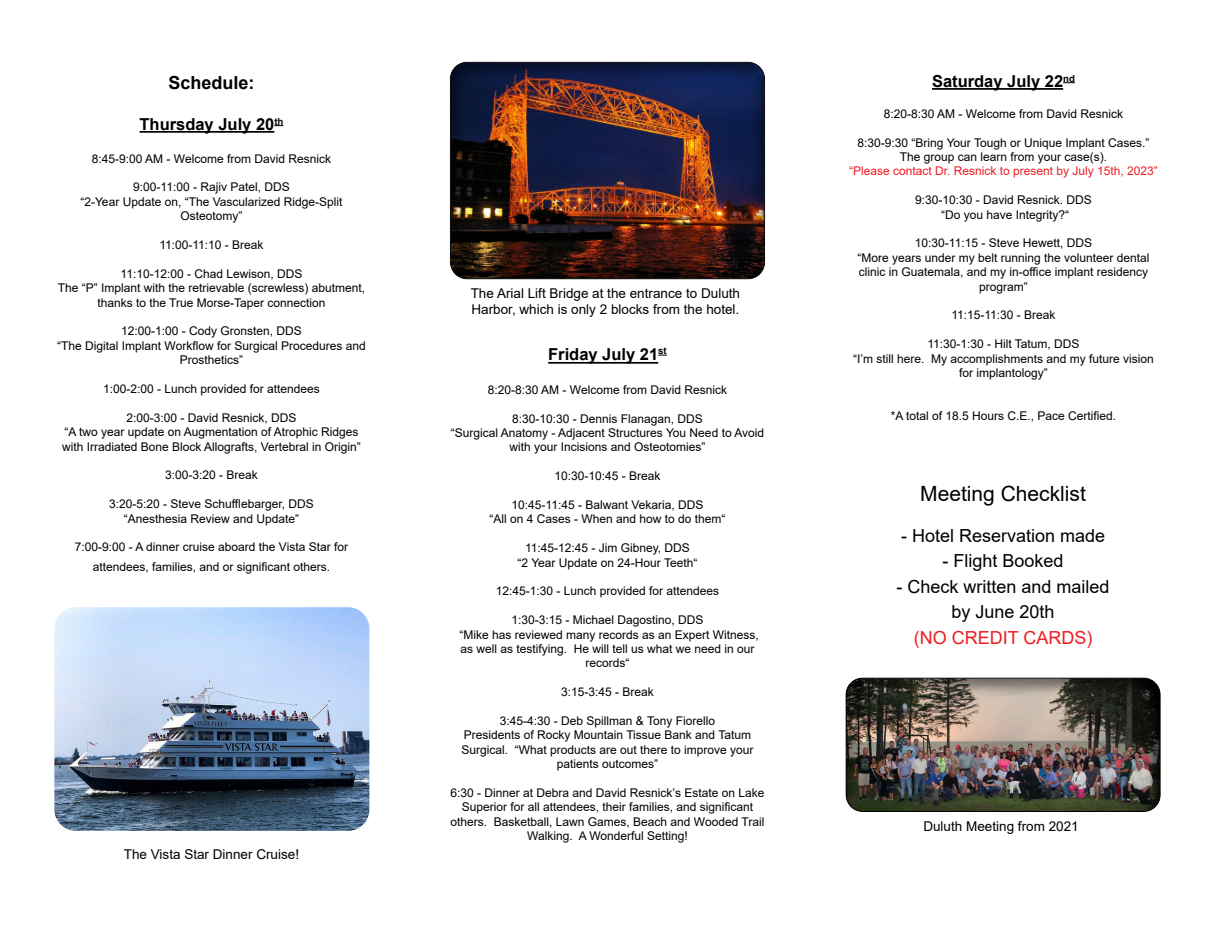
<style>
.page{position:relative;width:1215px;height:945px;background:#fff}
.page>*{position:absolute;margin:0;border:0;box-sizing:border-box;transform-origin:0 0}
.t1{font:21px "Arial";color:#000}
.t2{font:18px "Arial";color:#000}
.t3{font:18px "Arial";color:#ee1d23}
.t4{font:700 18px "Arial";color:#000}
.t5{font:700 16.5px "Arial";color:#000}
.t6{font:13.5px/16.2px "Arial";color:#000}
.t7{font:12px/14.4px "Arial";color:#000;text-align:center}
.t8{font:12px "Arial";color:#ee1d23}
</style>
<div class="page">
<div style="left:449px;top:62px;width:318px;height:220px;background:#231f20;opacity:.5"></div>
<div style="left:844px;top:677px;width:318px;height:137px;background:#231f20;opacity:.5"></div>
<hr style="left:140px;top:131px;width:134px;height:2px;background:#000">
<hr style="left:932px;top:88px;width:131px;height:2px;background:#000">
<svg style="left:1063px;top:82px;width:12px;height:1px"></svg>
<img style="left:54px;top:607px;width:315px;height:224px">
<hr style="left:548px;top:362px;width:110px;height:2px;background:#000">
<p class="t4" style="left:168px;top:70px;width:88px">Schedule:</p>
<p class="t5" style="left:140px;top:113px;width:145px">Thursday July 20<sup>th</sup></p>
<p class="t7" style="left:92px;top:151px;width:241px">8:45-9:00 AM - Welcome from David Resnick</p>
<p class="t7" style="left:133px;top:180px;width:158px">9:00-11:00 - Rajiv Patel, DDS</p>
<p class="t7" style="left:80px;top:194px;width:264px">“2-Year Update on, “The Vascularized Ridge-Split<br>Osteotomy”</p>
<p class="t7" style="left:159px;top:237px;width:106px">11:00-11:10 - Break</p>
<p class="t7" style="left:121px;top:266px;width:183px">11:10-12:00 - Chad Lewison, DDS</p>
<p class="t7" style="left:58px;top:281px;width:309px">The “P” Implant with the retrievable (screwless) abutment, thanks to the True Morse-Taper connection</p>
<p class="t7" style="left:121px;top:324px;width:182px">12:00-1:00 - Cody Gronsten, DDS</p>
<p class="t7" style="left:57px;top:338px;width:310px">“The Digital Implant Workflow for Surgical Procedures and<br>Prosthetics”</p>
<p class="t7" style="left:103px;top:381px;width:218px">1:00-2:00 - Lunch provided for attendees</p>
<p class="t7" style="left:126px;top:410px;width:172px">2:00-3:00 - David Resnick, DDS</p>
<p class="t7" style="left:62px;top:425px;width:300px;text-align:left">“A two year update on Augmentation of Atrophic Ridges with Irradiated Bone Block Allografts, Vertebral in Origin”</p>
<p class="t7" style="left:165px;top:468px;width:94px">3:00-3:20 - Break</p>
<p class="t7" style="left:109px;top:497px;width:206px">3:20-5:20 - Steve Schufflebarger, DDS</p>
<p class="t7" style="left:124px;top:511px;width:177px">“Anesthesia Review and Update”</p>
<p class="t7" style="left:75px;top:537px;width:275px;line-height:19.8px">7:00-9:00 - A dinner cruise aboard the Vista Star for attendees, families, and or significant others.</p>
<p class="t6" style="left:124px;top:846px;width:177px">The Vista Star Dinner Cruise!</p>
<p class="t6" style="left:471px;top:285px;width:271px">The Arial Lift Bridge at the entrance to Duluth<br>Harbor, which is only 2 blocks from the hotel.</p>
<p class="t5" style="left:548px;top:342px;width:120px">Friday July 21<sup>st</sup></p>
<p class="t7" style="left:488px;top:382px;width:241px">8:20-8:30 AM - Welcome from David Resnick</p>
<p class="t7" style="left:451px;top:411px;width:315px">8:30-10:30 - Dennis Flanagan, DDS<br>“Surgical Anatomy - Adjacent Structures You Need to Avoid with your Incisions and Osteotomies”</p>
<p class="t7" style="left:554px;top:469px;width:108px">10:30-10:45 - Break</p>
<p class="t7" style="left:489px;top:498px;width:238px">10:45-11:45 - Balwant Vekaria, DDS<br>“All on 4 Cases - When and how to do them“</p>
<p class="t7" style="left:518px;top:541px;width:181px">11:45-12:45 - Jim Gibney, DDS<br>“2 Year Update on 24-Hour Teeth“</p>
<p class="t7" style="left:496px;top:584px;width:225px">12:45-1:30 - Lunch provided for attendees</p>
<p class="t7" style="left:459px;top:613px;width:301px">1:30-3:15 - Michael Dagostino, DDS<br>“Mike has reviewed many records as an Expert Witness, as well as testifying. He will tell us what we need in our records“</p>
<p class="t7" style="left:561px;top:685px;width:94px">3:15-3:45 - Break</p>
<p class="t7" style="left:461px;top:714px;width:294px">3:45-4:30 - Deb Spillman &amp; Tony Fiorello<br>Presidents of Rocky Mountain Tissue Bank and Tatum Surgical. “What products are out there to improve your patients outcomes”</p>
<p class="t7" style="left:451px;top:786px;width:315px">6:30 - Dinner at Debra and David Resnick’s Estate on Lake Superior for all attendees, their families, and significant others. Basketball, Lawn Games, Beach and Wooded Trail Walking. A Wonderful Setting!</p>
<p class="t5" style="left:932px;top:70px;width:144px">Saturday July 22<sup>nd</sup></p>
<p class="t7" style="left:884px;top:106px;width:241px">8:20-8:30 AM - Welcome from David Resnick</p>
<p class="t7" style="left:858px;top:135px;width:293px">8:30-9:30 “Bring Your Tough or Unique Implant Cases.”<br>The group can learn from your case(s).</p>
<p class="t8" style="left:849px;top:163px;width:310px">“Please contact Dr. Resnick to present by July 15th, 2023”</p>
<p class="t7" style="left:915px;top:193px;width:178px">9:30-10:30 - David Resnick. DDS</p>
<p class="t7" style="left:941px;top:207px;width:130px">“Do you have Integrity?“</p>
<p class="t7" style="left:915px;top:236px;width:179px">10:30-11:15 - Steve Hewett, DDS</p>
<p class="t7" style="left:857px;top:250px;width:294px">“More years under my belt running the volunteer dental clinic in Guatemala, and my in-office implant residency program”</p>
<p class="t7" style="left:951px;top:308px;width:106px">11:15-11:30 - Break</p>
<p class="t7" style="left:853px;top:337px;width:302px">11:30-1:30 - Hilt Tatum, DDS<br>“I’m still here. My accomplishments and my future vision for implantology”</p>
<p class="t7" style="left:891px;top:409px;width:227px">*A total of 18.5 Hours C.E., Pace Certified.</p>
<p class="t1" style="left:920px;top:479px;width:167px">Meeting Checklist</p>
<p class="t2" style="left:901px;top:523px;width:206px">- Hotel Reservation made</p>
<p class="t2" style="left:943px;top:548px;width:123px">- Flight Booked</p>
<p class="t2" style="left:897px;top:574px;width:215px">- Check written and mailed</p>
<p class="t2" style="left:952px;top:599px;width:105px">by June 20th</p>
<p class="t3" style="left:914px;top:625px;width:180px">(NO CREDIT CARDS)</p>
<p class="t6" style="left:923px;top:818px;width:157px">Duluth Meeting from 2021</p>
</div>
